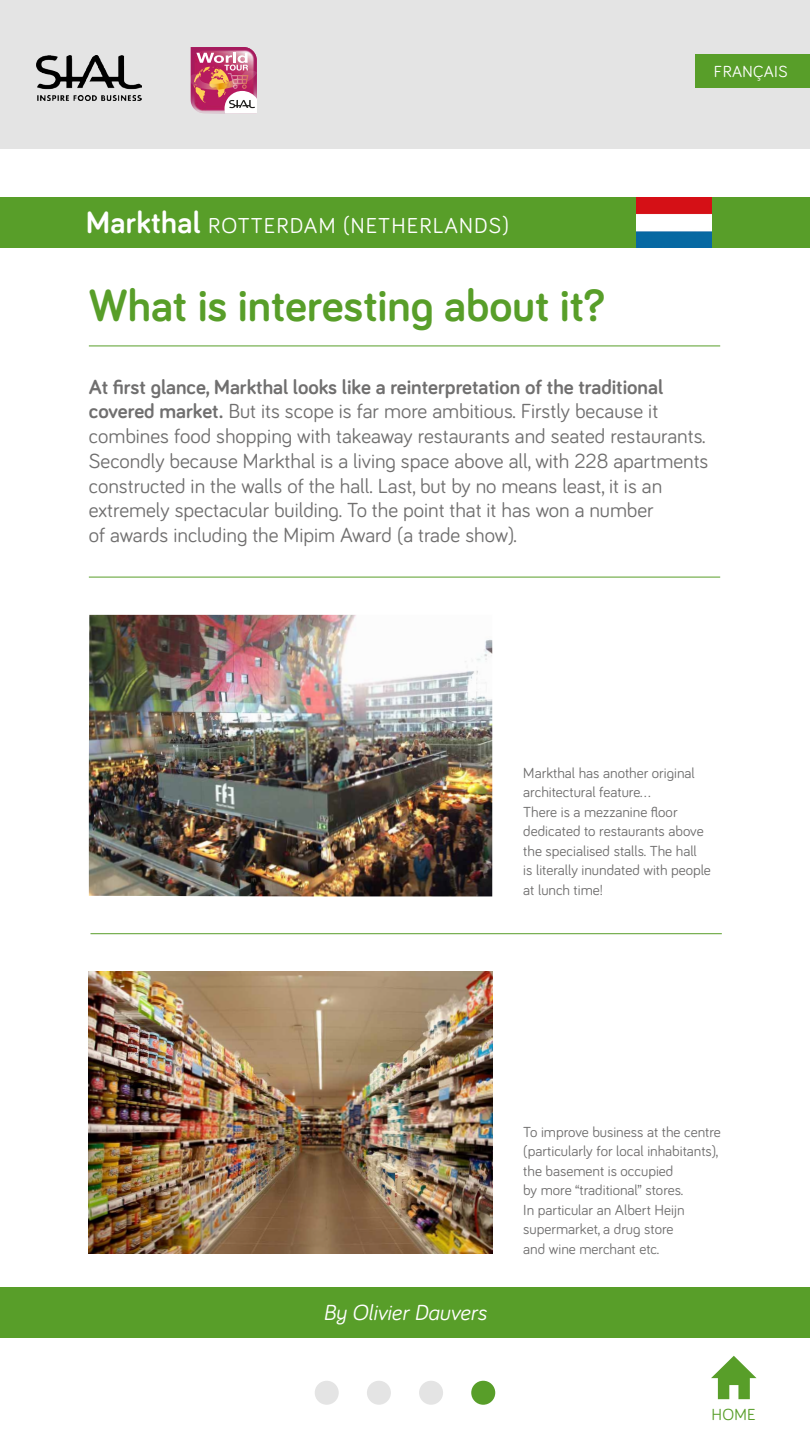
<style>
.page{position:relative;width:810px;height:1440px;background:#fff}
.page>*{position:absolute;margin:0;border:0;box-sizing:border-box;transform-origin:0 0}
.t1{font:700 46.5px "Bariol";color:#589e29}
.t2{font:italic 22.5px "Bariol";color:#fff}
.t3{font:22.27px "Bariol";letter-spacing:.05em;color:#fff}
.t4{font:21px/24.8px "Bariol";color:#706f6f}
.t5{font:16.5px "Bariol";letter-spacing:.02em;color:#fff}
.t6{font:16.5px "Bariol";color:#589e29}
.t7{font:15px/19.5px "Bariol";color:#706f6f}
.s1{font-weight:700;font-size:31.8px}
.s2{font-weight:700}
</style>
<div class="page">
<hr style="left:89px;top:346px;width:631px;height:1px;background:#589e29">
<hr style="left:89px;top:577px;width:631px;height:1px;background:#589e29">
<hr style="left:90px;top:933px;width:632px;height:1px;background:#589e29">
<div style="left:0;top:197px;width:810px;height:50px;background:#589e29"></div>
<div style="left:0;top:1287px;width:810px;height:50px;background:#589e29"></div>
<div style="left:315px;top:1381px;width:24px;height:24px;background:#e4e4e4;border-radius:50%"></div>
<div style="left:367px;top:1381px;width:24px;height:24px;background:#e4e4e4;border-radius:50%"></div>
<div style="left:419px;top:1381px;width:24px;height:24px;background:#e4e4e4;border-radius:50%"></div>
<div style="left:471px;top:1381px;width:24px;height:24px;background:#589e29;border-radius:50%"></div>
<img style="left:89px;top:615px;width:403px;height:281px">
<img style="left:89px;top:971px;width:403px;height:283px">
<div style="left:0;top:0;width:810px;height:148px;background:#e4e4e4"></div>
<img style="left:36px;top:56px;width:105px;height:45px">
<svg style="left:190px;top:71px;width:1px;height:19px"></svg>
<svg style="left:191px;top:47px;width:66px;height:66px;background:#cc6f87"></svg>
<div style="left:695px;top:54px;width:114px;height:33px;background:#589e29"></div>
<svg style="left:711px;top:1356px;width:46px;height:43px"></svg>
<img style="left:637px;top:197px;width:75px;height:50px">
<p class="t3" style="left:86px;top:210px;width:424px"><span class="s1">Markthal</span> ROTTERDAM (NETHERLANDS)</p>
<h1 class="t1" style="left:89px;top:274px;width:518px">What is interesting about it?</h1>
<p class="t5" style="left:714px;top:60px;width:75px">FRANÇAIS</p>
<p class="t4" style="left:89px;top:373px;width:621px"><span class="s2">At first glance, Markthal looks like a reinterpretation of the traditional covered market.</span> But its scope is far more ambitious. Firstly because it combines food shopping with takeaway restaurants and seated restaurants.<br>Secondly because Markthal is a living space above all, with 228 apartments constructed in the walls of the hall. Last, but by no means least, it is an extremely spectacular building. To the point that it has won a number<br>of awards including the Mipim Award (a trade show).</p>
<p class="t7" style="left:523px;top:762px;width:189px">Markthal has another original architectural feature…<br>There is a mezzanine floor dedicated to restaurants above the specialised stalls. The hall<br>is literally inundated with people at lunch time!</p>
<p class="t2" style="left:323px;top:1297px;width:165px">By Olivier Dauvers</p>
<p class="t7" style="left:523px;top:1121px;width:199px">To improve business at the centre (particularly for local inhabitants), the basement is occupied<br>by more “traditional” stores.<br>In particular an Albert Heijn supermarket, a drug store<br>and wine merchant etc.</p>
<p class="t6" style="left:711px;top:1403px;width:46px">HOME</p>
</div>
